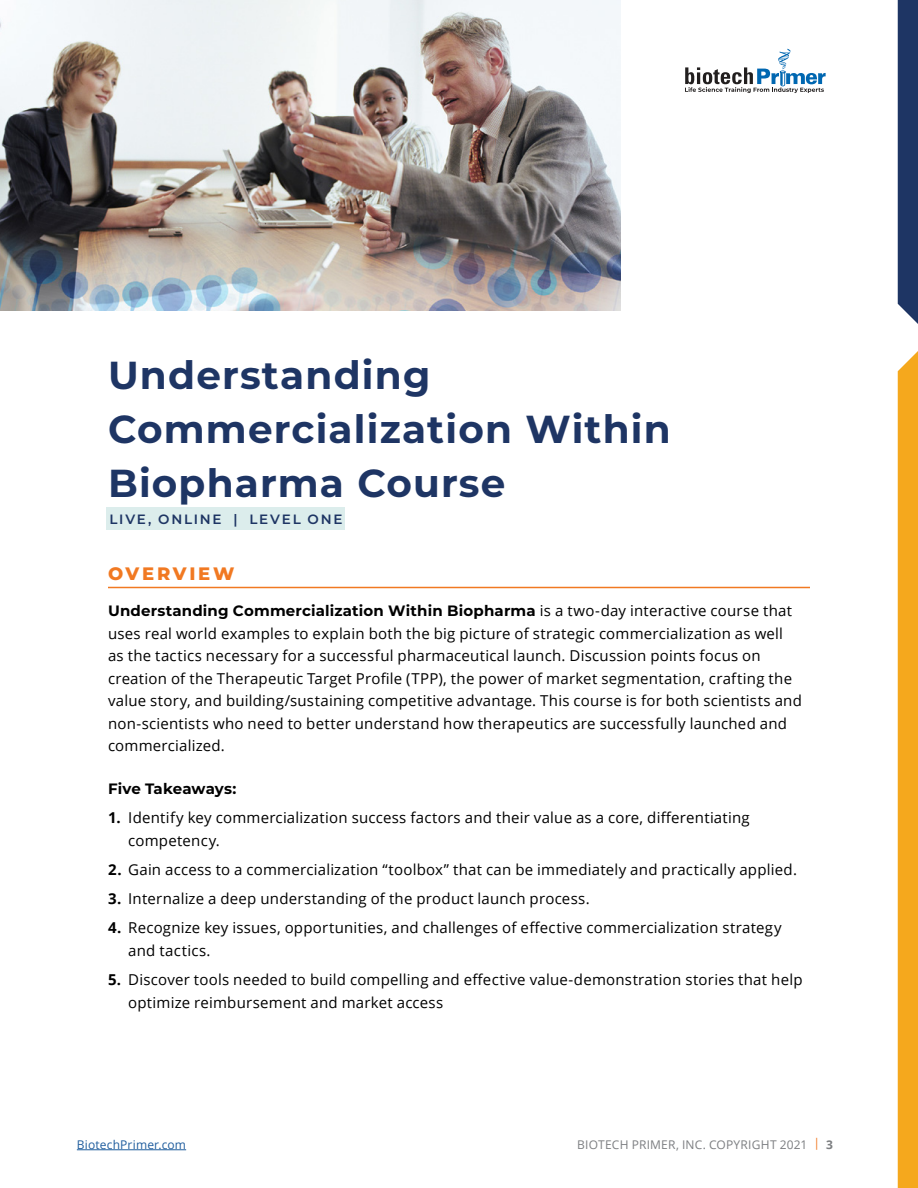
<style>
.page{position:relative;width:918px;height:1188px;background:#fff}
.page>*{position:absolute;margin:0;border:0;box-sizing:border-box;transform-origin:0 0}
.t1{font:700 39px/54px "Montserrat";letter-spacing:.03em;color:#1e3564}
.t2{font:800 18px "Montserrat";letter-spacing:.155em;color:#f17922}
.t3{font:15px/22.5px "Open Sans";letter-spacing:.015em;color:#000}
.t4{font:700 15px "Montserrat";letter-spacing:.01em;color:#000}
.t5{font:600 13.5px "Montserrat";letter-spacing:.13em;color:#1e3564}
.t6{font:12px "Open Sans";letter-spacing:.015em;color:#7c7e81}
.t7{font:12px "Open Sans";letter-spacing:.015em;color:#215e9e}
.s1{font-family:"Open Sans";font-weight:400}
.s2{font-weight:700}
.s3{color:#f17922}
</style>
<div class="page">
<hr style="left:77px;top:1149px;width:109px;height:1px;background:#215e9e">
<div style="left:898px;top:351px;width:20px;height:837px;background:#f5a81d"></div>
<svg style="left:685px;top:49px;width:141px;height:44px"></svg>
<div style="left:898px;top:0;width:20px;height:324px;background:#1e3564"></div>
<div style="left:106px;top:508px;width:239px;height:22px;background:#dcedec"></div>
<hr style="left:108px;top:587px;width:702px;height:1px;background:#f17922">
<img style="left:0;top:0;width:621px;height:310px">
<h1 class="t1" style="left:108px;top:346px;width:564px">Understanding<br>Commercialization Within<br>Biopharma Course</h1>
<p class="t5" style="left:110px;top:509px;width:234px">LIVE, ONLINE | LEVEL ONE</p>
<p class="t2" style="left:108px;top:560px;width:128px">OVERVIEW</p>
<p class="t4" style="left:108px;top:600px;width:686px">Understanding Commercialization Within Biopharma <span class="s1">is a two-day interactive course that</span></p>
<p class="t3" style="left:108px;top:621px;width:695px">uses real world examples to explain both the big picture of strategic commercialization as well as the tactics necessary for a successful pharmaceutical launch. Discussion points focus on creation of the Therapeutic Target Profile (TPP), the power of market segmentation, crafting the value story, and building/sustaining competitive advantage. This course is for both scientists and non-scientists who need to better understand how therapeutics are successfully launched and commercialized.</p>
<p class="t4" style="left:108px;top:778px;width:130px">Five Takeaways:</p>
<p class="t3" style="left:128px;top:806px;width:623px;text-indent:-20px"><span class="s2">1.</span> Identify key commercialization success factors and their value as a core, differentiating competency.</p>
<p class="t3" style="left:108px;top:858px;width:691px"><span class="s2">2.</span> Gain access to a commercialization “toolbox” that can be immediately and practically applied.</p>
<p class="t3" style="left:108px;top:887px;width:483px"><span class="s2">3.</span> Internalize a deep understanding of the product launch process.</p>
<p class="t3" style="left:128px;top:916px;width:655px;text-indent:-20px"><span class="s2">4.</span> Recognize key issues, opportunities, and challenges of effective commercialization strategy and tactics.</p>
<p class="t3" style="left:128px;top:968px;width:676px;text-indent:-20px"><span class="s2">5.</span> Discover tools needed to build compelling and effective value-demonstration stories that help optimize reimbursement and market access</p>
<p class="t7" style="left:77px;top:1136px;width:111px">BiotechPrimer.com</p>
<p class="t6" style="left:577px;top:1136px;width:257px">BIOTECH PRIMER, INC. COPYRIGHT 2021 <span class="s3">|</span> <span class="s2">3</span></p>
</div>
